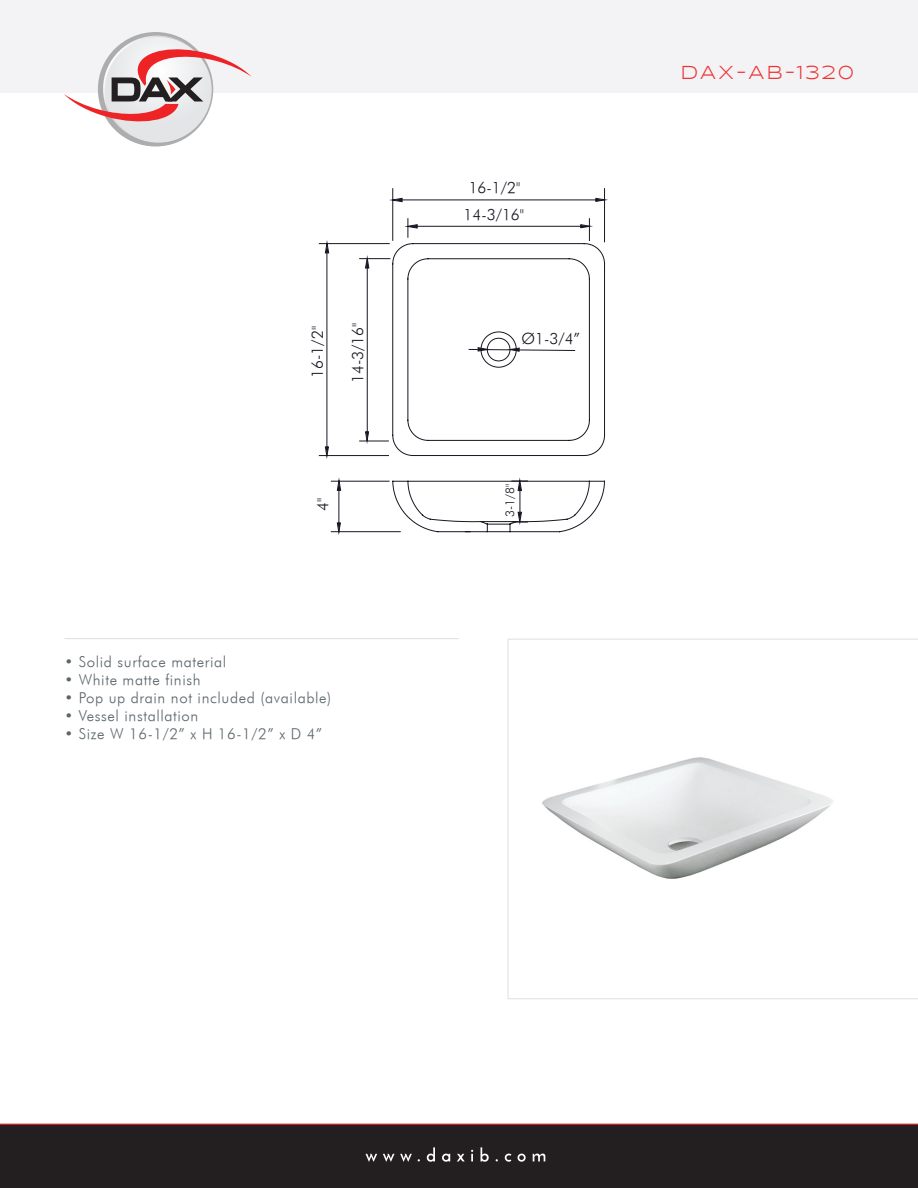
<style>
.page{position:relative;width:918px;height:1188px;background:#fff}
.page>*{position:absolute;margin:0;border:0;box-sizing:border-box;transform-origin:0 0}
.t1{font:19.5px "Syncopate";letter-spacing:.1em;color:#ee3434}
.t2{font:italic 15.6px "Futura";color:#181622}
.t3{font:italic 15px "Futura";letter-spacing:.04em;color:#5b666c}
.t4{font:italic 12px "Futura";color:#181622}
</style>
<div class="page">
<div style="left:0;top:0;width:918px;height:144px;background:#f3f3f5"></div>
<div style="left:0;top:1124px;width:918px;height:64px;background:#231f20"></div>
<hr style="left:0;top:1124px;width:918px;height:1px;background:#ee2325">
<svg style="left:196px;top:1124px;width:526px;height:38px"></svg>
<div style="left:0;top:93px;width:918px;height:65px;background:#fff"></div>
<svg style="left:64px;top:36px;width:187px;height:107px"></svg>
<hr style="left:64px;top:638px;width:395px;height:1px;background:#e2e4e7">
<svg style="left:507px;top:639px;width:411px;height:360px"></svg>
<img style="left:526px;top:677px;width:326px;height:284px">
<svg style="left:319px;top:198px;width:289px;height:258px"></svg>
<svg style="left:365px;top:218px;width:225px;height:6px"></svg>
<svg style="left:325px;top:224px;width:268px;height:311px"></svg>
<p class="t2" style="left:308px;top:378px;width:53px;rotate:-90deg">16-1/2"</p>
<p class="t2" style="left:348px;top:383px;width:62px;rotate:-90deg">14-3/16"</p>
<p class="t2" style="left:313px;top:511px;width:15px;rotate:-90deg">4"</p>
<p class="t3" style="left:64px;top:653px;width:163px">• Solid surface material</p>
<p class="t3" style="left:64px;top:671px;width:138px">• White matte finish</p>
<p class="t3" style="left:64px;top:689px;width:268px">• Pop up drain not included (available)</p>
<p class="t3" style="left:64px;top:707px;width:135px">• Vessel installation</p>
<p class="t3" style="left:64px;top:725px;width:259px">• Size W 16-1/2” x H 16-1/2” x D 4”</p>
<p class="t2" style="left:469px;top:178px;width:53px">16-1/2"</p>
<p class="t2" style="left:463px;top:205px;width:62px">14-3/16"</p>
<p class="t2" style="left:522px;top:329px;width:60px">Ø1-3/4”</p>
<p class="t4" style="left:503px;top:517px;width:34px;rotate:-90deg">3-1/8"</p>
<p class="t1" style="left:681px;top:61px;width:175px">DAX-AB-1320</p>
</div>
